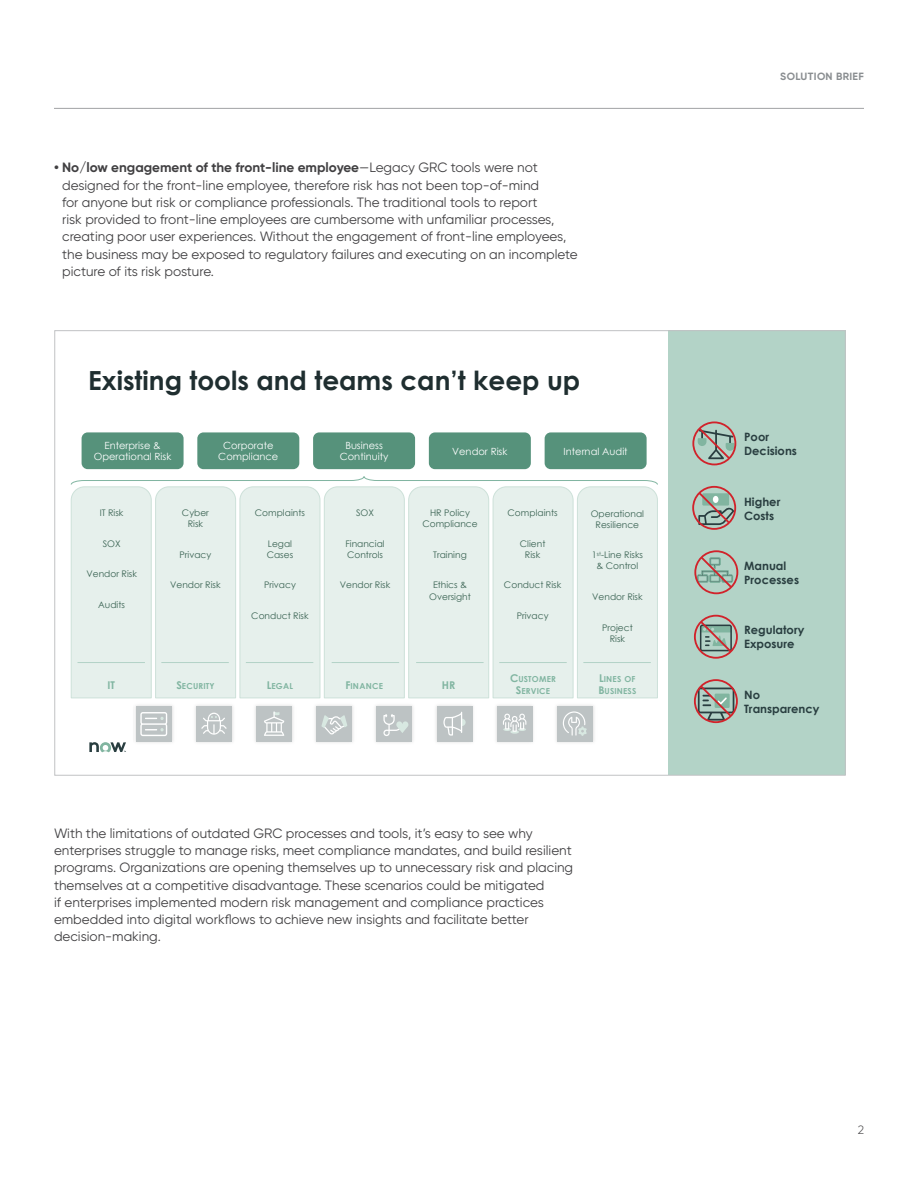
<style>
.page{position:relative;width:918px;height:1188px;background:#fff}
.page>*{position:absolute;margin:0;border:0;box-sizing:border-box;transform-origin:0 0}
.t1{font:700 26.4px "Century Gothic";color:#1f2e30}
.t2{font:13.5px/17.2px "Gilroy";color:#414042}
.t3{font:300 12px "Gilroy";color:#414042}
.t4{font:700 11.55px/14.1px "Century Gothic";color:#293e40}
.t5{font:700 10.65px "Century Gothic";color:#81b5a1}
.t6{font:700 10.5px "Gilroy";letter-spacing:.03em;color:#8a8e91}
.t7{font:9.9px/11.4px "Century Gothic";color:#fff;text-align:center}
.t8{font:9px/10.6px "Century Gothic";color:#396252;text-align:center}
.t9{font:700 8.25px/12.5px "Century Gothic";letter-spacing:.02em;color:#81b5a1;text-align:center}
.s1{font-weight:700}
.s2{font-size:10.65px}
</style>
<div class="page">
<hr style="left:54px;top:108px;width:810px;height:1px;background:#a1a2a5">
<svg style="left:89px;top:742px;width:37px;height:10px"></svg>
<div style="left:668px;top:331px;width:177px;height:444px;background:#b3d3c7"></div>
<svg style="left:698px;top:619px;width:35px;height:35px"></svg>
<div style="left:694px;top:615px;width:44px;height:44px;border:2px solid #d1232b;border-radius:50%"></div>
<svg style="left:697px;top:490px;width:37px;height:35px"></svg>
<div style="left:692px;top:486px;width:44px;height:44px;border:2px solid #d1232b;border-radius:50%"></div>
<div style="left:692px;top:421px;width:44px;height:44px;border:2px solid #d1232b;border-radius:50%"></div>
<svg style="left:697px;top:426px;width:37px;height:35px"></svg>
<div style="left:694px;top:550px;width:44px;height:44px;border:2px solid #d1232b;border-radius:50%"></div>
<svg style="left:697px;top:555px;width:37px;height:35px"></svg>
<svg style="left:698px;top:684px;width:36px;height:37px"></svg>
<div style="left:694px;top:679px;width:44px;height:44px;border:2px solid #d1232b;border-radius:50%"></div>
<div style="left:82px;top:432px;width:102px;height:37px;background:#56927b;border-radius:6px"></div>
<div style="left:197px;top:432px;width:102px;height:37px;background:#56927b;border-radius:6px"></div>
<div style="left:313px;top:432px;width:102px;height:37px;background:#56927b;border-radius:6px"></div>
<div style="left:429px;top:432px;width:102px;height:37px;background:#56927b;border-radius:6px"></div>
<div style="left:545px;top:432px;width:102px;height:37px;background:#56927b;border-radius:6px"></div>
<svg style="left:70px;top:476px;width:588px;height:223px;background:#e7f0ec"></svg>
<hr style="left:78px;top:662px;width:67px;height:1px;background:#b3d3c7">
<hr style="left:161px;top:662px;width:68px;height:1px;background:#b3d3c7">
<hr style="left:499px;top:662px;width:68px;height:1px;background:#b3d3c7">
<hr style="left:583px;top:662px;width:68px;height:1px;background:#b3d3c7">
<hr style="left:416px;top:662px;width:68px;height:1px;background:#b3d3c7">
<hr style="left:332px;top:662px;width:67px;height:1px;background:#b3d3c7">
<hr style="left:246px;top:662px;width:67px;height:1px;background:#b3d3c7">
<svg style="left:135px;top:705px;width:459px;height:38px"></svg>
<p class="t2" style="left:62px;top:159px;width:517px;text-indent:-8px"><span class="s1">• No/low engagement of the front-line employee</span>—Legacy GRC tools were not designed for the front-line employee, therefore risk has not been top-of-mind<br>for anyone but risk or compliance professionals. The traditional tools to report<br>risk provided to front-line employees are cumbersome with unfamiliar processes, creating poor user experiences. Without the engagement of front-line employees, the business may be exposed to regulatory failures and executing on an incomplete picture of its risk posture.</p>
<h1 class="t1" style="left:88px;top:361px;width:494px">Existing tools and teams can’t keep up</h1>
<p class="t7" style="left:94px;top:439px;width:79px">Enterprise &amp;<br>Operational Risk</p>
<p class="t7" style="left:218px;top:439px;width:62px">Corporate<br>Compliance</p>
<p class="t7" style="left:340px;top:439px;width:50px">Business<br>Continuity</p>
<p class="t7" style="left:452px;top:445px;width:57px">Vendor Risk</p>
<p class="t7" style="left:564px;top:445px;width:66px">Internal Audit</p>
<p class="t8" style="left:100px;top:508px;width:25px">IT Risk</p>
<p class="t8" style="left:103px;top:538px;width:19px">SOX</p>
<p class="t8" style="left:86px;top:569px;width:52px">Vendor Risk</p>
<p class="t8" style="left:98px;top:599px;width:28px">Audits</p>
<p class="t8" style="left:182px;top:508px;width:29px">Cyber<br>Risk</p>
<p class="t8" style="left:180px;top:549px;width:33px">Privacy</p>
<p class="t8" style="left:170px;top:579px;width:52px">Vendor Risk</p>
<p class="t8" style="left:255px;top:508px;width:52px">Complaints</p>
<p class="t8" style="left:267px;top:538px;width:28px;text-align:left">Legal<br>Cases</p>
<p class="t8" style="left:264px;top:579px;width:33px">Privacy</p>
<p class="t8" style="left:251px;top:611px;width:59px">Conduct Risk</p>
<p class="t8" style="left:356px;top:508px;width:19px">SOX</p>
<p class="t8" style="left:345px;top:538px;width:41px;text-align:left">Financial<br>Controls</p>
<p class="t8" style="left:340px;top:579px;width:52px">Vendor Risk</p>
<p class="t8" style="left:422px;top:508px;width:57px">HR Policy<br>Compliance</p>
<p class="t8" style="left:433px;top:549px;width:35px">Training</p>
<p class="t8" style="left:429px;top:579px;width:43px;line-height:11.4px">Ethics &amp;<br>Oversight</p>
<p class="t8" style="left:508px;top:508px;width:52px">Complaints</p>
<p class="t8" style="left:520px;top:538px;width:27px">Client<br>Risk</p>
<p class="t8" style="left:504px;top:579px;width:59px">Conduct Risk</p>
<p class="t8" style="left:517px;top:611px;width:33px">Privacy</p>
<p class="t8" style="left:591px;top:509px;width:55px">Operational<br>Resilience</p>
<p class="t8" style="left:592px;top:550px;width:53px">1<sup>st</sup>-Line Risks &amp; Control</p>
<p class="t8" style="left:592px;top:592px;width:52px">Vendor Risk</p>
<p class="t8" style="left:602px;top:622px;width:32px">Project<br>Risk</p>
<p class="t5" style="left:107px;top:677px;width:9px">IT</p>
<p class="t9" style="left:176px;top:679px;width:40px"><span class="s2">S</span>ECURITY</p>
<p class="t9" style="left:267px;top:679px;width:28px"><span class="s2">L</span>EGAL</p>
<p class="t9" style="left:345px;top:679px;width:39px"><span class="s2">F</span>INANCE</p>
<p class="t5" style="left:442px;top:677px;width:15px">HR</p>
<p class="t9" style="left:510px;top:672px;width:47px"><span class="s2">C</span>USTOMER<br><span class="s2">S</span>ERVICE</p>
<p class="t9" style="left:598px;top:672px;width:39px;text-align:left"><span class="s2">L</span>INES OF<br><span class="s2">B</span>USINESS</p>
<p class="t2" style="left:54px;top:824px;width:521px">With the limitations of outdated GRC processes and tools, it’s easy to see why enterprises struggle to manage risks, meet compliance mandates, and build resilient programs. Organizations are opening themselves up to unnecessary risk and placing themselves at a competitive disadvantage. These scenarios could be mitigated<br>if enterprises implemented modern risk management and compliance practices embedded into digital workflows to achieve new insights and facilitate better decision-making.</p>
<p class="t6" style="left:780px;top:70px;width:85px">SOLUTION BRIEF</p>
<p class="t4" style="left:744px;top:429px;width:54px">Poor<br>Decisions</p>
<p class="t4" style="left:744px;top:494px;width:38px">Higher<br>Costs</p>
<p class="t4" style="left:744px;top:558px;width:56px">Manual<br>Processes</p>
<p class="t4" style="left:744px;top:623px;width:62px">Regulatory<br>Exposure</p>
<p class="t4" style="left:744px;top:687px;width:77px">No<br>Transparency</p>
<p class="t3" style="left:858px;top:1122px;width:8px">2</p>
</div>
